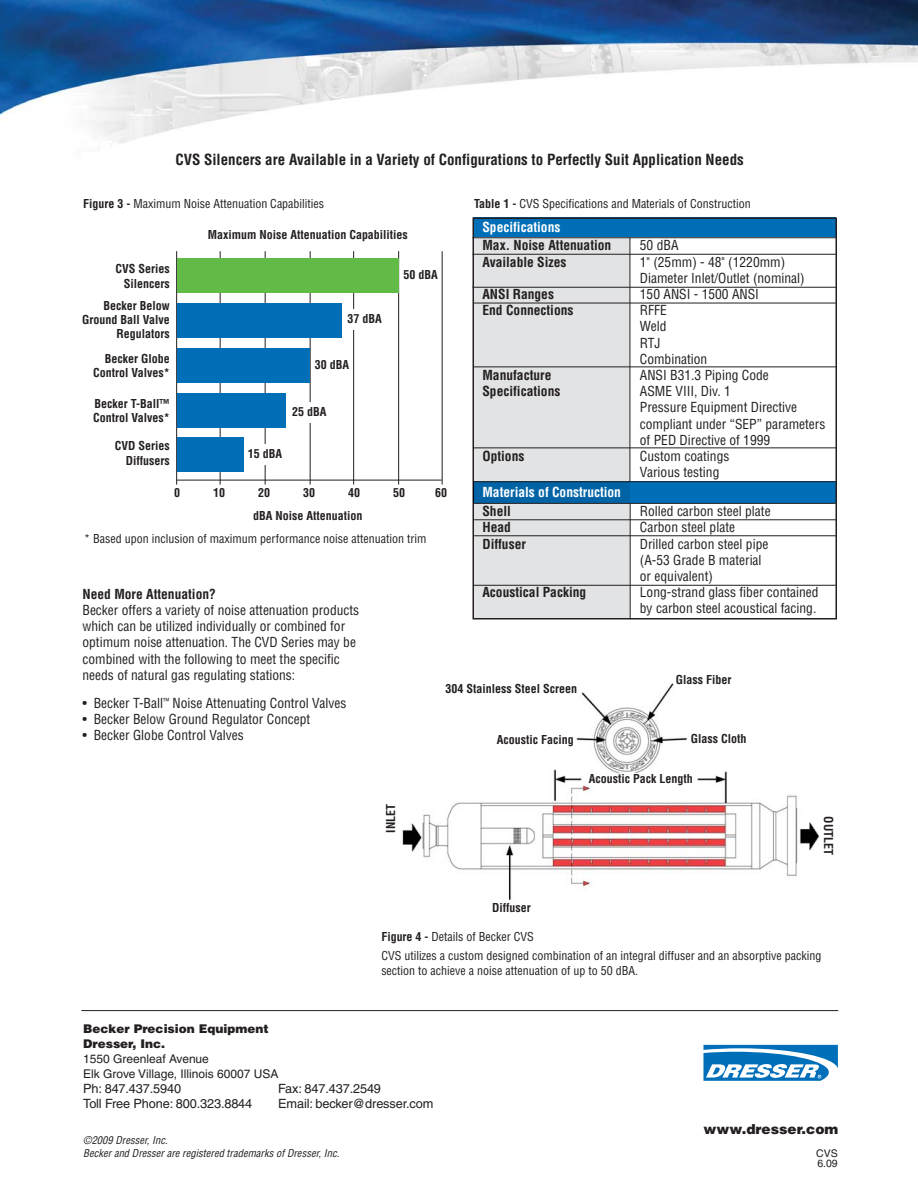
<style>
.page{position:relative;width:918px;height:1188px;background:#fff}
.page>*{position:absolute;margin:0;border:0;box-sizing:border-box;transform-origin:0 0}
.t1{font:700 condensed 15px "Helvetica";color:#231f20}
.t2{font:900 13.8px "Helvetica";color:#231f20}
.t3{font:condensed 13.5px/16.2px "Helvetica";color:#231f20}
.t4{font:700 condensed 13.5px "Helvetica";color:#231f20}
.t5{font:700 condensed 13.5px "Helvetica";color:#fff}
.t6{font:12.75px "Helvetica";letter-spacing:-.01em;color:#231f20}
.t7{font:700 condensed 12px/14.4px "Helvetica";color:#231f20;text-align:right}
.t8{font:condensed 12px/19.8px "Helvetica";color:#231f20}
.t9{font:12px/15px "Helvetica";color:#231f20}
.t10{font:900 12px/15px "Helvetica";color:#231f20}
.t11{font:italic condensed 10.5px/12.6px "Helvetica";color:#231f20}
.t12{font:10.5px/10.5px "Helvetica";color:#231f20}
.s1{font-weight:700}
</style>
<div class="page">
<img style="left:0;top:0;width:918px;height:144px">
<div style="left:473px;top:482px;width:363px;height:21px;background:#006fb8"></div>
<div style="left:473px;top:218px;width:363px;height:19px;background:#006fb8"></div>
<div style="left:472px;top:218px;width:365px;height:402px;border:2px solid #231f20"></div>
<svg style="left:473px;top:238px;width:157px;height:380px;background:#d2d8dd"></svg>
<svg style="left:703px;top:1045px;width:135px;height:36px"></svg>
<hr style="left:81px;top:1010px;width:757px;height:1px;background:#231f20">
<hr style="left:630px;top:238px;width:1px;height:243px;background:#231f20">
<hr style="left:472px;top:237px;width:364px;height:1px;background:#231f20">
<hr style="left:472px;top:254px;width:364px;height:1px;background:#231f20">
<hr style="left:472px;top:287px;width:364px;height:1px;background:#231f20">
<hr style="left:473px;top:303px;width:363px;height:1px;background:#231f20">
<hr style="left:473px;top:366px;width:363px;height:1px;background:#231f20">
<hr style="left:473px;top:447px;width:363px;height:1px;background:#231f20">
<hr style="left:474px;top:503px;width:362px;height:1px;background:#231f20">
<hr style="left:474px;top:481px;width:362px;height:1px;background:#231f20">
<hr style="left:474px;top:519px;width:362px;height:1px;background:#231f20">
<hr style="left:474px;top:535px;width:362px;height:1px;background:#231f20">
<hr style="left:473px;top:585px;width:363px;height:1px;background:#231f20">
<hr style="left:176px;top:251px;width:1px;height:234px;background:#231f20">
<hr style="left:220px;top:251px;width:1px;height:234px;background:#231f20">
<hr style="left:265px;top:251px;width:1px;height:234px;background:#231f20">
<hr style="left:310px;top:251px;width:1px;height:234px;background:#231f20">
<hr style="left:353px;top:251px;width:1px;height:234px;background:#231f20">
<hr style="left:398px;top:251px;width:1px;height:234px;background:#231f20">
<hr style="left:442px;top:251px;width:1px;height:234px;background:#231f20">
<div style="left:177px;top:259px;width:221px;height:34px;background:#62bb46"></div>
<div style="left:177px;top:304px;width:165px;height:34px;background:#006fb8"></div>
<div style="left:177px;top:349px;width:133px;height:34px;background:#006fb8"></div>
<div style="left:177px;top:437px;width:66px;height:34px;background:#006fb8"></div>
<div style="left:177px;top:394px;width:108px;height:34px;background:#006fb8"></div>
<div style="left:291px;top:403px;width:50px;height:20px;background:#fff"></div>
<div style="left:346px;top:309px;width:50px;height:21px;background:#fff"></div>
<div style="left:246px;top:444px;width:42px;height:21px;background:#fff"></div>
<hr style="left:177px;top:480px;width:265px;height:1px;background:#231f20">
<img style="left:402px;top:683px;width:418px;height:218px">
<div style="left:430px;top:682px;width:149px;height:15px;background:#fff"></div>
<div style="left:674px;top:674px;width:121px;height:19px;background:#fff"></div>
<div style="left:479px;top:734px;width:96px;height:16px;background:#fff"></div>
<div style="left:689px;top:732px;width:146px;height:17px;background:#fff"></div>
<hr style="left:630px;top:503px;width:1px;height:116px;background:#231f20">
<p class="t1" style="left:175px;top:154px;width:570px">CVS Silencers are Available in a Variety of Configurations to Perfectly Suit Application Needs</p>
<p class="t8" style="left:83px;top:195px;width:243px"><span class="s1">Figure 3 -</span> Maximum Noise Attenuation Capabilities</p>
<p class="t8" style="left:474px;top:195px;width:278px"><span class="s1">Table 1 -</span> CVS Specifications and Materials of Construction</p>
<p class="t5" style="left:482px;top:222px;width:79px">Specifications</p>
<p class="t4" style="left:482px;top:240px;width:130px">Max. Noise Attenuation</p>
<p class="t3" style="left:640px;top:239px;width:40px">50 dBA</p>
<p class="t4" style="left:482px;top:257px;width:86px">Available Sizes</p>
<p class="t3" style="left:640px;top:255px;width:166px">1" (25mm) - 48" (1220mm)<br>Diameter Inlet/Outlet (nominal)</p>
<p class="t4" style="left:482px;top:289px;width:73px">ANSI Ranges</p>
<p class="t3" style="left:640px;top:287px;width:121px">150 ANSI - 1500 ANSI</p>
<p class="t4" style="left:482px;top:305px;width:93px">End Connections</p>
<p class="t3" style="left:640px;top:303px;width:69px">RFFE<br>Weld<br>RTJ<br>Combination</p>
<p class="t4" style="left:482px;top:370px;width:70px">Manufacture</p>
<p class="t3" style="left:640px;top:368px;width:130px">ANSI B31.3 Piping Code</p>
<p class="t4" style="left:482px;top:386px;width:79px">Specifications</p>
<p class="t3" style="left:640px;top:384px;width:187px">ASME VIII, Div. 1<br>Pressure Equipment Directive compliant under “SEP” parameters of PED Directive of 1999</p>
<p class="t4" style="left:482px;top:451px;width:43px">Options</p>
<p class="t3" style="left:640px;top:449px;width:91px">Custom coatings<br>Various testing</p>
<p class="t5" style="left:482px;top:487px;width:140px">Materials of Construction</p>
<p class="t4" style="left:482px;top:506px;width:30px">Shell</p>
<p class="t3" style="left:640px;top:504px;width:132px">Rolled carbon steel plate</p>
<p class="t4" style="left:482px;top:522px;width:30px">Head</p>
<p class="t3" style="left:640px;top:521px;width:97px">Carbon steel plate</p>
<p class="t4" style="left:482px;top:539px;width:45px">Diffuser</p>
<p class="t3" style="left:640px;top:537px;width:130px">Drilled carbon steel pipe (A-53 Grade B material or equivalent)</p>
<p class="t4" style="left:482px;top:587px;width:105px">Acoustical Packing</p>
<p class="t3" style="left:640px;top:585px;width:180px">Long-strand glass fiber contained by carbon steel acoustical facing.</p>
<p class="t7" style="left:208px;top:228px;width:202px">Maximum Noise Attenuation Capabilities</p>
<p class="t7" style="left:116px;top:263px;width:56px">CVS Series<br>Silencers</p>
<p class="t7" style="left:403px;top:268px;width:36px">50 dBA</p>
<p class="t7" style="left:82px;top:299px;width:89px">Becker Below<br>Ground Ball Valve<br>Regulators</p>
<p class="t7" style="left:347px;top:312px;width:36px">37 dBA</p>
<p class="t7" style="left:315px;top:358px;width:36px">30 dBA</p>
<p class="t7" style="left:93px;top:352px;width:78px">Becker Globe<br>Control Valves*</p>
<p class="t7" style="left:93px;top:398px;width:78px;text-align:left">Becker T-Ball™<br>Control Valves*</p>
<p class="t7" style="left:115px;top:440px;width:56px">CVD Series<br>Diffusers</p>
<p class="t7" style="left:292px;top:405px;width:36px">25 dBA</p>
<p class="t7" style="left:248px;top:447px;width:36px">15 dBA</p>
<p class="t7" style="left:174px;top:486px;width:7px">0</p>
<p class="t7" style="left:213px;top:486px;width:13px">10</p>
<p class="t7" style="left:258px;top:486px;width:13px">20</p>
<p class="t7" style="left:303px;top:486px;width:13px">30</p>
<p class="t7" style="left:348px;top:486px;width:13px">40</p>
<p class="t7" style="left:393px;top:486px;width:13px">50</p>
<p class="t7" style="left:435px;top:486px;width:13px">60</p>
<p class="t7" style="left:253px;top:509px;width:111px">dBA Noise Attenuation</p>
<p class="t8" style="left:84px;top:530px;width:344px">* Based upon inclusion of maximum performance noise attenuation trim</p>
<p class="t4" style="left:82px;top:589px;width:135px">Need More Attenuation?</p>
<p class="t3" style="left:82px;top:603px;width:278px">Becker offers a variety of noise attenuation products which can be utilized individually or combined for optimum noise attenuation. The CVD Series may be combined with the following to meet the specific needs of natural gas regulating stations:</p>
<p class="t3" style="left:82px;top:696px;width:265px">• Becker T-Ball<sup>™</sup> Noise Attenuating Control Valves</p>
<p class="t3" style="left:82px;top:712px;width:229px">• Becker Below Ground Regulator Concept</p>
<p class="t3" style="left:82px;top:729px;width:163px">• Becker Globe Control Valves</p>
<p class="t7" style="left:676px;top:674px;width:57px">Glass Fiber</p>
<p class="t7" style="left:446px;top:682px;width:133px">304 Stainless Steel Screen</p>
<p class="t7" style="left:497px;top:734px;width:78px">Acoustic Facing</p>
<p class="t7" style="left:691px;top:732px;width:57px">Glass Cloth</p>
<p class="t7" style="left:589px;top:772px;width:105px">Acoustic Pack Length</p>
<p class="t7" style="left:385px;top:833px;width:30px;rotate:-90deg">INLET</p>
<p class="t7" style="left:492px;top:901px;width:40px">Diffuser</p>
<p class="t7" style="left:835px;top:816px;width:40px;rotate:90deg">OUTLET</p>
<p class="t8" style="left:381px;top:927px;width:442px"><span class="s1">Figure 4 -</span> Details of Becker CVS<br>CVS utilizes a custom designed combination of an integral diffuser and an absorptive packing</p>
<p class="t8" style="left:381px;top:961px;width:258px">section to achieve a noise attenuation of up to 50 dBA.</p>
<p class="t10" style="left:83px;top:1022px;width:187px">Becker Precision Equipment<br>Dresser, Inc.</p>
<p class="t9" style="left:83px;top:1052px;width:197px">1550 Greenleaf Avenue<br>Elk Grove Village, Illinois 60007 USA</p>
<p class="t6" style="left:83px;top:1083px;width:99px">Ph: 847.437.5940</p>
<p class="t6" style="left:278px;top:1083px;width:104px">Fax: 847.437.2549</p>
<p class="t6" style="left:83px;top:1098px;width:171px">Toll Free Phone: 800.323.8844</p>
<p class="t6" style="left:278px;top:1098px;width:157px">Email: becker@dresser.com</p>
<p class="t11" style="left:83px;top:1135px;width:260px">©2009 Dresser,Inc.<br>Beckerand Dresserare registered trademarks ofDresser,Inc.</p>
<p class="t2" style="left:703px;top:1124px;width:136px">www.dresser.com</p>
<p class="t12" style="left:816px;top:1149px;width:23px">CVS<br>6.09</p>
</div>
